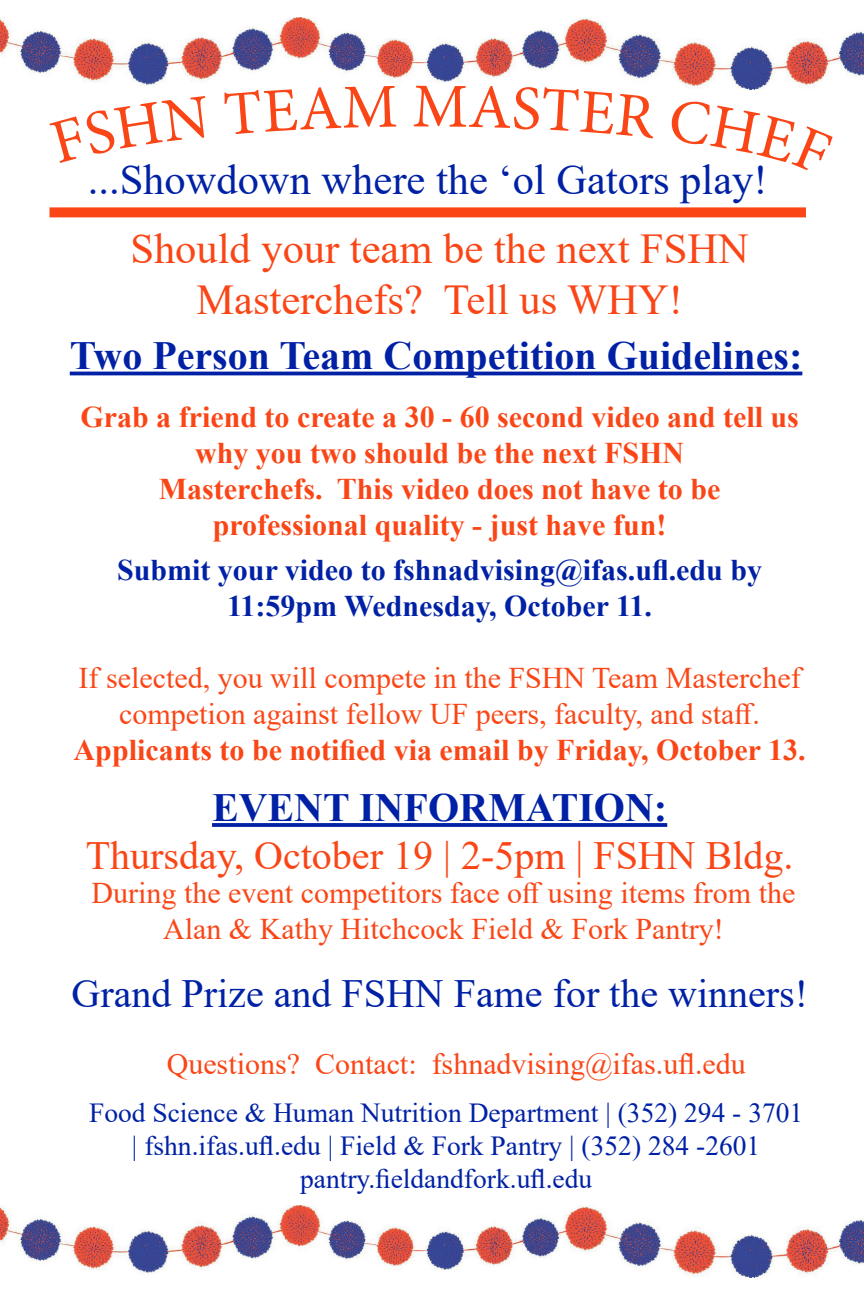
<style>
.page{position:relative;width:864px;height:1296px;background:#fff}
.page>*{position:absolute;margin:0;border:0;box-sizing:border-box;transform-origin:0 0}
.t1{font:62.5px "Minion Pro";color:#fa4616}
.t2{font:42.5px "Times New Roman";color:#fa4616}
.t3{font:42.5px "Times New Roman";color:#0021a5}
.t4{font:700 40px "Times New Roman";color:#0021a5}
.t5{font:40px "Times New Roman";color:#0021a5}
.t6{font:40px "Times New Roman";color:#fa4616}
.t7{font:30px/36px "Times New Roman";color:#fa4616;text-align:center}
.t8{font:700 30px/36px "Times New Roman";color:#fa4616;text-align:center}
.t9{font:700 30px/36px "Times New Roman";color:#0021a5;text-align:center}
.t10{font:27.5px "Times New Roman";color:#0021a5}
</style>
<div class="page">
<hr style="left:70px;top:372px;width:732px;height:3px;background:#0021a5">
<svg style="left:212px;top:823px;width:455px;height:4px;background:#0b2ba9"></svg>
<img style="left:0;top:17px;width:864px;height:72px">
<img style="left:0;top:1206px;width:864px;height:72px">
<div style="left:50px;top:207px;width:756px;height:10px;background:#fa4616"></div>
<svg style="left:224px;top:86px;width:172px;height:3px"></svg>
<svg style="left:469px;top:85px;width:188px;height:4px"></svg>
<h1 class="t1" style="left:412px;top:65px;width:58px">M</h1>
<p class="t3" style="left:88px;top:149px;width:681px">...Showdown where the ‘ol Gators play!</p>
<p class="t2" style="left:130px;top:218px;width:620px">Should your team be the next FSHN</p>
<p class="t2" style="left:196px;top:269px;width:488px">Masterchefs? Tell us WHY!</p>
<p class="t4" style="left:70px;top:327px;width:734px">Two Person Team Competition Guidelines:</p>
<p class="t8" style="left:80px;top:398px;width:720px">Grab a friend to create a 30 - 60 second video and tell us why you two should be the next FSHN</p>
<p class="t8" style="left:159px;top:470px;width:563px">Masterchefs. This video does not have to be</p>
<p class="t8" style="left:213px;top:506px;width:455px">professional quality - just have fun!</p>
<p class="t9" style="left:117px;top:551px;width:647px">Submit your video to fshnadvising@ifas.ufl.edu by<br>11:59pm Wednesday, October 11.</p>
<p class="t7" style="left:79px;top:659px;width:724px">If selected, you will compete in the FSHN Team Masterchef competion against fellow UF peers, faculty, and staff.</p>
<p class="t8" style="left:74px;top:731px;width:733px">Applicants to be notified via email by Friday, October 13.</p>
<p class="t4" style="left:212px;top:778px;width:457px">EVENT INFORMATION:</p>
<p class="t6" style="left:86px;top:827px;width:709px">Thursday, October 19 | 2-5pm | FSHN Bldg.</p>
<p class="t7" style="left:92px;top:874px;width:705px">During the event competitors face off using items from the</p>
<p class="t7" style="left:163px;top:910px;width:562px">Alan &amp; Kathy Hitchcock Field &amp; Fork Pantry!</p>
<p class="t5" style="left:72px;top:965px;width:738px">Grand Prize and FSHN Fame for the winners!</p>
<p class="t7" style="left:167px;top:1045px;width:581px">Questions? Contact: fshnadvising@ifas.ufl.edu</p>
<p class="t10" style="left:89px;top:1094px;width:716px">Food Science &amp; Human Nutrition Department | (352) 294 - 3701</p>
<p class="t10" style="left:132px;top:1127px;width:630px">| fshn.ifas.ufl.edu | Field &amp; Fork Pantry | (352) 284 -2601</p>
<p class="t10" style="left:300px;top:1160px;width:294px">pantry.fieldandfork.ufl.edu</p>
</div>
